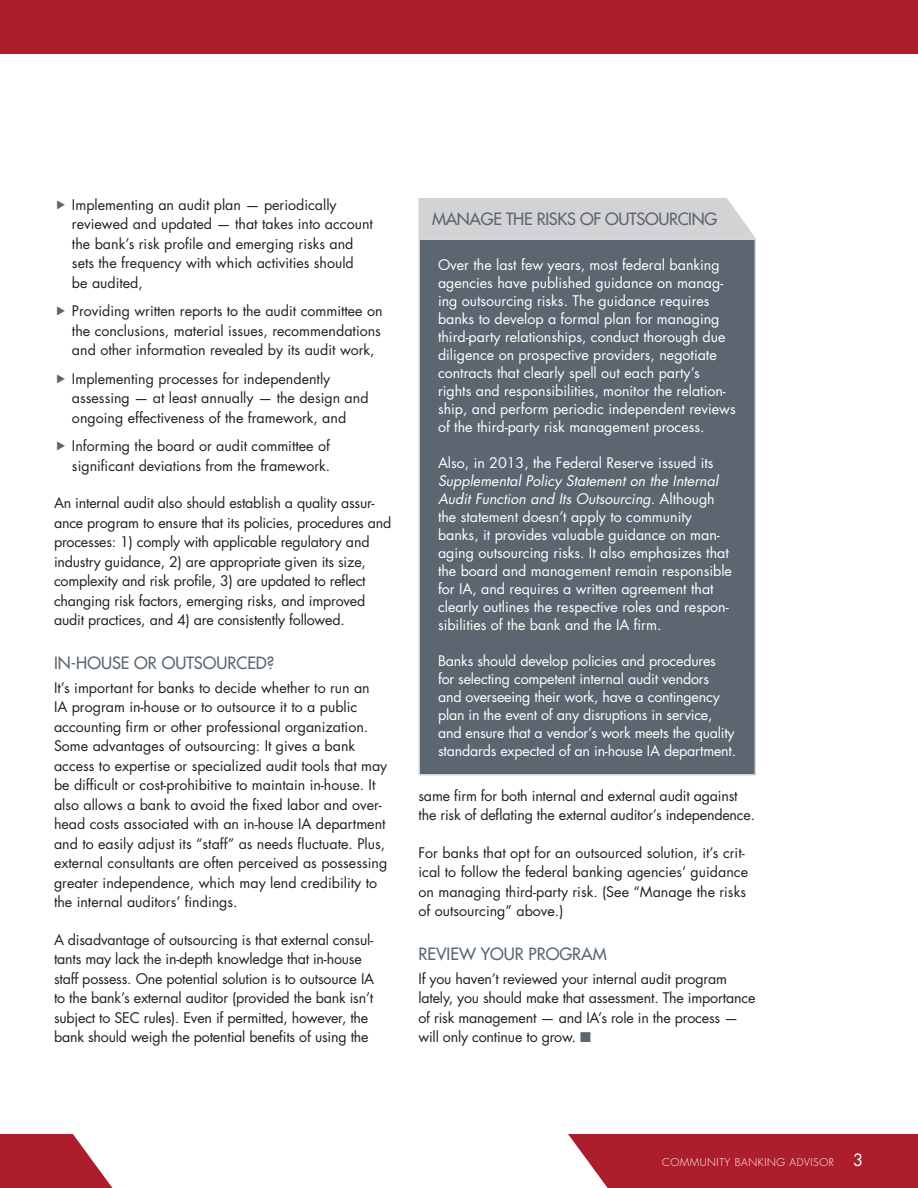
<style>
.page{position:relative;width:918px;height:1188px;background:#fff}
.page>*{position:absolute;margin:0;border:0;box-sizing:border-box;transform-origin:0 0}
.t1{font:500 16.5px "Futura Std";color:#5b6670}
.t2{font:500 16.5px "Futura Std";letter-spacing:-.02em;color:#5b6670}
.t3{font:14.25px/19.5px "Futura Std";color:#231f20}
.t4{font:14.25px/18px "Futura Std";color:#fff}
.t5{font:300 10.5px "Futura Std";letter-spacing:.05em;color:#fff}
.s1{font-style:italic}
.s2{color:#5b6670}
.s3{font-weight:400;font-size:16.5px}
</style>
<div class="page">
<svg style="left:0;top:1134px;width:112px;height:54px"></svg>
<div style="left:0;top:0;width:918px;height:54px;background:#ac1e2c"></div>
<div style="left:568px;top:1134px;width:350px;height:54px;background:#ac1e2c"></div>
<div style="left:419px;top:239px;width:336px;height:536px;background:#5b6670"></div>
<div style="left:418px;top:238px;width:338px;height:538px;border:2px solid #d3d3d6"></div>
<div style="left:418px;top:198px;width:338px;height:41px;background:#d3d3d6"></div>
<p class="t3" style="left:72px;top:195px;width:303px">Implementing an audit plan — periodically reviewed and updated — that takes into account the bank’s risk profile and emerging risks and sets the frequency with which activities should be audited,</p>
<p class="t3" style="left:72px;top:301px;width:312px;text-align:justify">Providing written reports to the audit committee on the conclusions, material issues, recommendations and other information revealed by its audit work,</p>
<p class="t3" style="left:72px;top:369px;width:298px">Implementing processes for independently assessing — at least annually — the design and ongoing effectiveness of the framework, and</p>
<p class="t3" style="left:72px;top:436px;width:260px">Informing the board or audit committee of significant deviations from the framework.</p>
<p class="t3" style="left:54px;top:493px;width:339px">An internal audit also should establish a quality assur&shy;ance program to ensure that its policies, procedures and processes: 1) comply with applicable regulatory and industry guidance, 2) are appropriate given its size, complexity and risk profile, 3) are updated to reflect changing risk factors, emerging risks, and improved audit practices, and 4) are consistently followed.</p>
<p class="t1" style="left:54px;top:652px;width:222px">IN-HOUSE OR OUTSOURCED?</p>
<p class="t3" style="left:54px;top:678px;width:335px">It’s important for banks to decide whether to run an<br>IA program in-house or to outsource it to a public accounting firm or other professional organization.<br>Some advantages of outsourcing: It gives a bank access to expertise or specialized audit tools that may be difficult or cost-prohibitive to maintain in-house. It also allows a bank to avoid the fixed labor and over&shy;head costs associated with an in-house IA department and to easily adjust its “staff” as needs fluctuate. Plus, external consultants are often perceived as possessing greater independence, which may lend credibility to the internal auditors’ findings.</p>
<p class="t3" style="left:54px;top:930px;width:322px">A disadvantage of outsourcing is that external consul&shy;tants may lack the in-depth knowledge that in-house staff possess. One potential solution is to outsource IA to the bank’s external auditor (provided the bank isn’t subject to SEC rules). Even if permitted, however, the bank should weigh the potential benefits of using the</p>
<p class="t2" style="left:432px;top:209px;width:287px">MANAGE THE RISKS OF OUTSOURCING</p>
<p class="t4" style="left:438px;top:256px;width:299px">Over the last few years, most federal banking agencies have published guidance on manag&shy;ing outsourcing risks. The guidance requires banks to develop a formal plan for managing third-party relationships, conduct thorough due diligence on prospective providers, negotiate contracts that clearly spell out each party’s rights and responsibilities, monitor the relation&shy;ship, and perform periodic independent reviews of the third-party risk management process.</p>
<p class="t4" style="left:438px;top:454px;width:277px">Also, in 2013, the Federal Reserve issued its</p>
<p class="t4" style="left:438px;top:472px;width:296px"><span class="s1">Supplemental Policy Statement on the Internal Audit Function and Its Outsourcing</span>. Although the statement doesn’t apply to community banks, it provides valuable guidance on man&shy;aging outsourcing risks. It also emphasizes that the board and management remain responsible for IA, and requires a written agreement that clearly outlines the respective roles and respon&shy;sibilities of the bank and the IA firm.</p>
<p class="t4" style="left:438px;top:652px;width:300px">Banks should develop policies and procedures<br>for selecting competent internal audit vendors and overseeing their work, have a contingency plan in the event of any disruptions in service, and ensure that a vendor’s work meets the quality standards expected of an in-house IA department.</p>
<p class="t3" style="left:419px;top:786px;width:338px">same firm for both internal and external audit against the risk of deflating the external auditor’s independence.</p>
<p class="t3" style="left:419px;top:843px;width:331px">For banks that opt for an outsourced solution, it’s crit&shy;ical to follow the federal banking agencies’ guidance on managing third-party risk. (See “Manage the risks of outsourcing” above.)</p>
<p class="t1" style="left:418px;top:943px;width:190px">REVIEW YOUR PROGRAM</p>
<p class="t3" style="left:418px;top:969px;width:338px">If you haven’t reviewed your internal audit program lately, you should make that assessment. The importance of risk management — and IA’s role in the process — will only continue to grow. <span class="s2">■</span></p>
<p class="t5" style="left:662px;top:1155px;width:203px">COMMUNITY BANKING ADVISOR <span class="s3">3</span></p>
</div>
